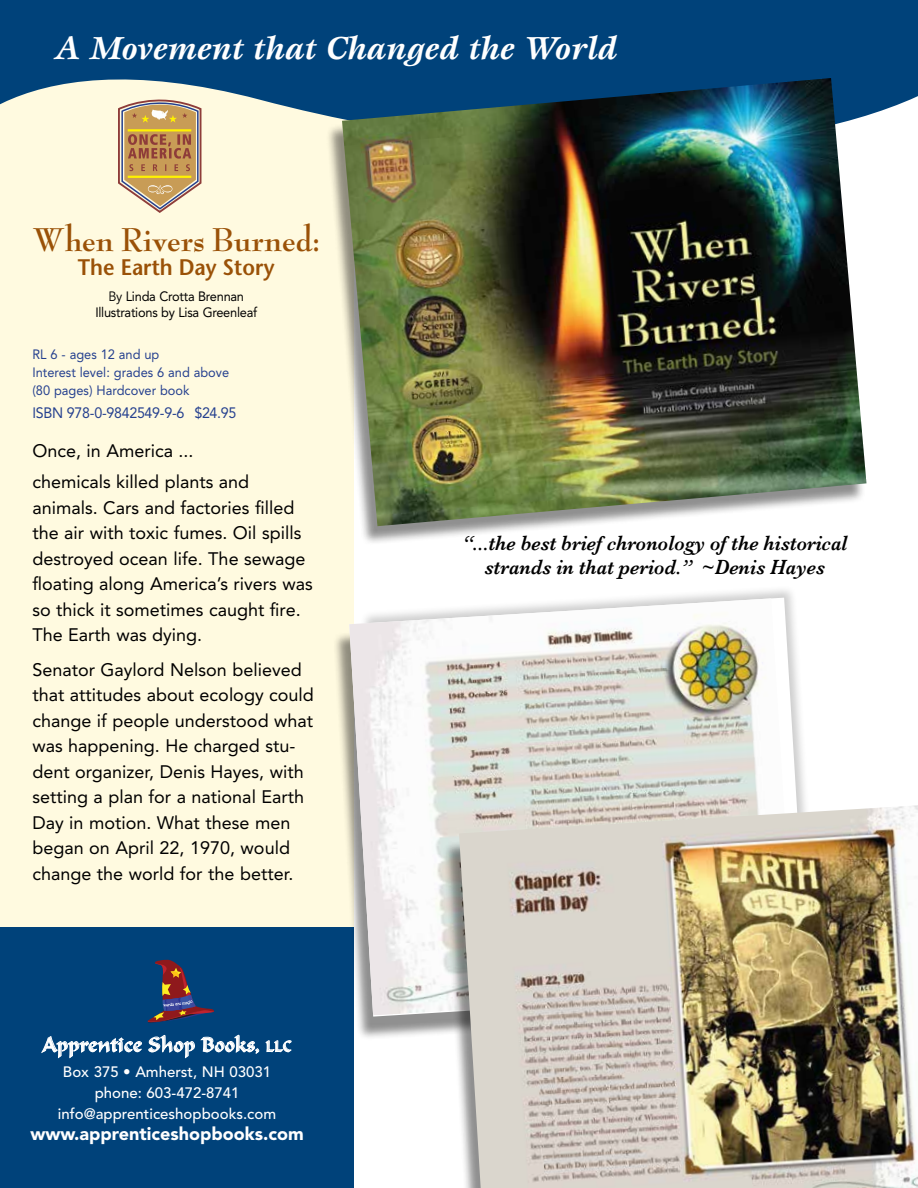
<style>
.page{position:relative;width:918px;height:1188px;background:#fff}
.page>*{position:absolute;margin:0;border:0;box-sizing:border-box;transform-origin:0 0}
.t1{font:700 36px "Bernhard Modern Std";color:#9a5107;scale:.93 1}
.t2{font:italic 700 33px "Esprit Std";color:#fff}
.t3{font:24px "Ondine LT Std";color:#fff;scale:.95 1}
.t4{font:600 22.5px "Stone Sans Std";color:#9a5107;scale:.93 1}
.t5{font:italic 600 21px/24px "Baskerville";color:#000;text-align:center;scale:.94 1}
.t6{font:18px/25.5px "Avenir LT Std";color:#000}
.t7{font:900 18px "Avenir LT Std";color:#fff}
.t8{font:500 15px/21px "Avenir LT Std";color:#fff;text-align:center}
.t9{font:15px "Avenir LT Std";letter-spacing:-.02em;color:#25408f;scale:.95 1}
.t10{font:13.5px/18px "Avenir LT Std";color:#25408f;scale:.95 1}
.t11{font:13.5px/16.5px "Avenir LT Std";letter-spacing:-.02em;color:#000;text-align:center;scale:.95 1}
.s1{font-style:inherit}
.s2{font-size:18px}
</style>
<div class="page">
<div style="left:0;top:0;width:354px;height:1188px;background:#fffae0"></div>
<svg style="left:0;top:0;width:918px;height:116px;background:#135081"></svg>
<div style="left:0;top:927px;width:354px;height:261px;background:#00427a"></div>
<div style="left:325px;top:82px;width:540px;height:464px;background:#000;opacity:.44"></div>
<img style="left:342px;top:78px;width:525px;height:448px">
<div style="left:359px;top:585px;width:460px;height:415px;background:#000;opacity:.2"></div>
<div style="left:332px;top:606px;width:475px;height:434px;background:#000;opacity:.44"></div>
<img style="left:349px;top:598px;width:446px;height:417px">
<div style="left:442px;top:813px;width:476px;height:375px;background:#000;opacity:.44"></div>
<img style="left:459px;top:805px;width:459px;height:383px">
<svg style="left:116px;top:90px;width:86px;height:123px"></svg>
<svg style="left:41px;top:1036px;width:101px;height:22px"></svg>
<svg style="left:149px;top:1035px;width:46px;height:23px"></svg>
<svg style="left:201px;top:1035px;width:58px;height:19px"></svg>
<svg style="left:266px;top:1040px;width:26px;height:12px"></svg>
<svg style="left:147px;top:960px;width:67px;height:63px"></svg>
<h2 class="t2" style="left:54px;top:29px;width:565px">A Movement that Changed the World</h2>
<h1 class="t1" style="left:33px;top:221px;width:310px">When Rivers Burned:</h1>
<p class="t4" style="left:78px;top:254px;width:213px">The Earth Day Story</p>
<p class="t11" style="left:95px;top:288px;width:172px"><span class="s1">By</span> Linda Crotta Brennan<br>Illustrations by Lisa Greenleaf</p>
<p class="t10" style="left:32px;top:346px;width:209px">RL 6 - ages 12 and up<br>Interest level: grades 6 and above (80 pages) Hardcover book</p>
<p class="t9" style="left:32px;top:404px;width:216px">ISBN 978-0-9842549-9-6 $24.95</p>
<p class="t6" style="left:32px;top:435px;width:218px;line-height:31.5px">Once, in America ... chemicals killed plants and</p>
<p class="t6" style="left:32px;top:495px;width:282px">animals. Cars and factories filled the air with toxic fumes. Oil spills destroyed ocean life. The sewage floating along America’s rivers was so thick it sometimes caught fire.<br>The Earth was dying.</p>
<p class="t6" style="left:32px;top:657px;width:283px">Senator Gaylord Nelson believed that attitudes about ecology could change if people understood what was happening. He charged stu&shy;dent organizer, Denis Hayes, with setting a plan for a national Earth<br>Day in motion. What these men began on April 22, 1970, would change the world for the better.</p>
<h3 class="t3" style="left:43px;top:1032px;width:263px">Apprentice Shop Books, <span class="s2">LLC</span></h3>
<p class="t8" style="left:58px;top:1062px;width:220px">Box 375 • Amherst, NH 03031 phone: 603-472-8741 info@apprenticeshopbooks.com</p>
<p class="t7" style="left:30px;top:1123px;width:275px">www.apprenticeshopbooks.com</p>
<p class="t5" style="left:462px;top:531px;width:411px">“...the best brief chronology of the historical strands in that period.” ~Denis Hayes</p>
</div>
